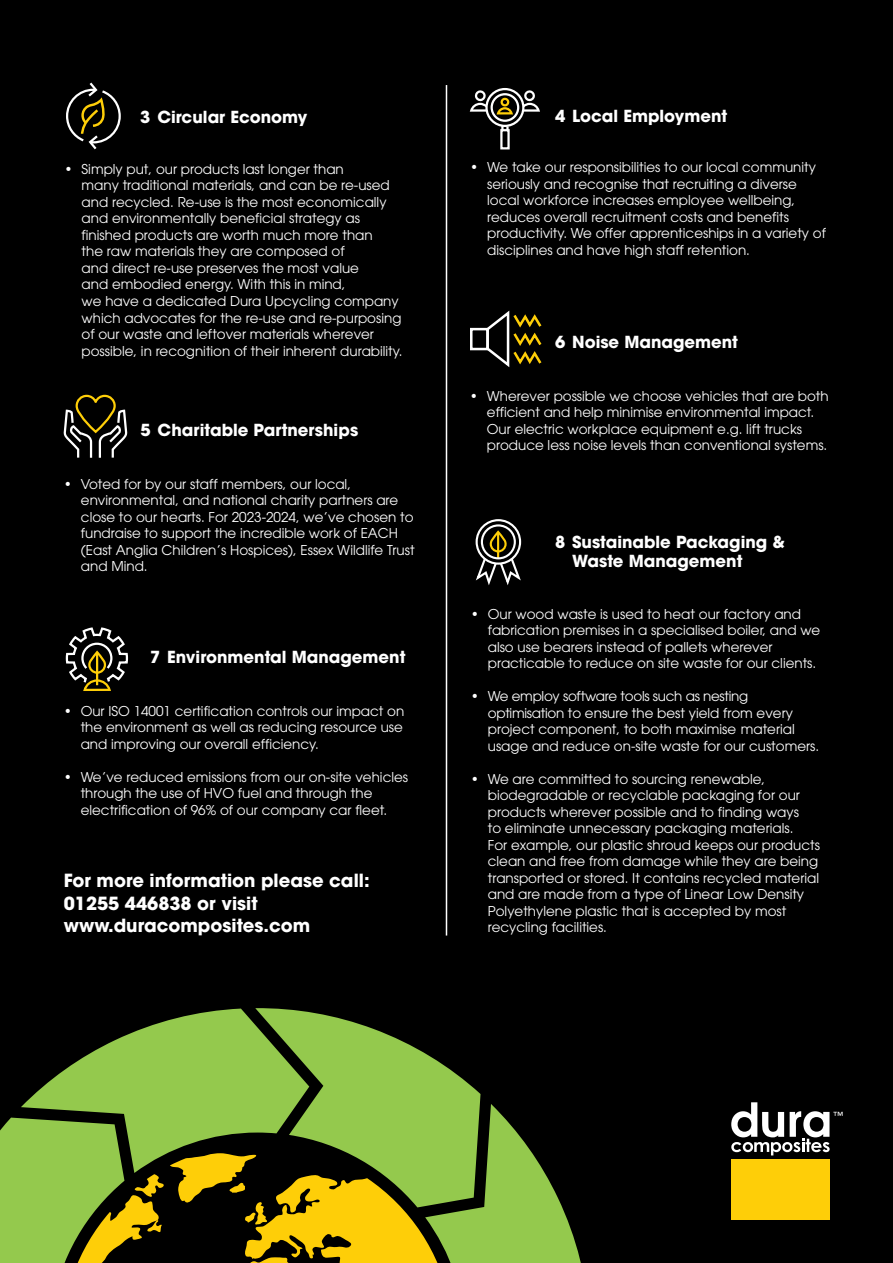
<style>
.page{position:relative;width:893px;height:1263px;background:#000}
.page>*{position:absolute;margin:0;border:0;box-sizing:border-box;transform-origin:0 0}
.t1{font:700 18px/22.5px "ITC Avant Garde Pro";color:#fff}
.t2{font:700 16.5px/19.5px "ITC Avant Garde Pro";color:#fff}
.t3{font:13.5px/16.5px "ITC Avant Garde Pro";color:#fff}
.t4{font:9.75px "Century Gothic Pro";color:#fff}
</style>
<div class="page">
<hr style="left:446px;top:85px;width:1px;height:850px;background:#fff">
<svg style="left:0;top:1008px;width:581px;height:255px"></svg>
<svg style="left:475px;top:532px;width:47px;height:53px"></svg>
<div style="left:481px;top:524px;width:35px;height:35px;border:2px solid #fff;border-radius:50%"></div>
<div style="left:476px;top:519px;width:45px;height:46px;border:2px solid #fff;border-radius:50%"></div>
<div style="left:470px;top:328px;width:19px;height:22px;border:3px solid #fff"></div>
<svg style="left:484px;top:310px;width:58px;height:58px"></svg>
<svg style="left:63px;top:394px;width:65px;height:64px"></svg>
<div style="left:485px;top:88px;width:39px;height:39px;border:2px solid #fff;border-radius:50%"></div>
<div style="left:491px;top:93px;width:28px;height:29px;border:2px solid #fff;border-radius:50%"></div>
<div style="left:500px;top:97px;width:10px;height:10px;border:2px solid #fece08;border-radius:3px"></div>
<div style="left:500px;top:129px;width:10px;height:20px;border:2px solid #fff"></div>
<svg style="left:495px;top:106px;width:19px;height:10px"></svg>
<svg style="left:469px;top:90px;width:20px;height:23px"></svg>
<svg style="left:520px;top:90px;width:20px;height:23px"></svg>
<svg style="left:501px;top:126px;width:8px;height:4px"></svg>
<svg style="left:66px;top:82px;width:55px;height:68px"></svg>
<svg style="left:65px;top:627px;width:64px;height:64px"></svg>
<div style="left:731px;top:1159px;width:98px;height:60px;background:#fece08"></div>
<svg style="left:731px;top:1102px;width:99px;height:53px"></svg>
<p class="t2" style="left:140px;top:107px;width:168px">3 Circular Economy</p>
<p class="t3" style="left:82px;top:161px;width:322px;text-indent:-17px">• Simply put, our products last longer than<br>many traditional materials, and can be re-used and recycled. Re-use is the most economically and environmentally beneficial strategy as finished products are worth much more than<br>the raw materials they are composed of<br>and direct re-use preserves the most value<br>and embodied energy. With this in mind,<br>we have a dedicated Dura Upcycling company which advocates for the re-use and re-purposing of our waste and leftover materials wherever possible, in recognition of their inherent durability.</p>
<p class="t2" style="left:141px;top:420px;width:219px">5 Charitable Partnerships</p>
<p class="t3" style="left:81px;top:475px;width:335px;text-indent:-17px">• Voted for by our staff members, our local, environmental, and national charity partners are close to our hearts. For 2023-2024, we’ve chosen to fundraise to support the incredible work of EACH (East Anglia Children’s Hospices), Essex Wildlife Trust and Mind.</p>
<p class="t2" style="left:150px;top:647px;width:257px">7 Environmental Management</p>
<p class="t3" style="left:81px;top:702px;width:325px;text-align:justify;text-indent:-17px">• Our ISO 14001 certification controls our impact on the environment as well as reducing resource use and improving our overall efficiency.</p>
<p class="t3" style="left:81px;top:768px;width:329px;text-indent:-17px">• We’ve reduced emissions from our on-site vehicles through the use of HVO fuel and through the electrification of 96% of our company car fleet.</p>
<h1 class="t1" style="left:64px;top:869px;width:307px">For more information please call:<br>01255 446838 or visit www.duracomposites.com</h1>
<p class="t2" style="left:555px;top:106px;width:174px">4 Local Employment</p>
<p class="t3" style="left:487px;top:159px;width:340px;text-indent:-17px">• We take our responsibilities to our local community seriously and recognise that recruiting a diverse local workforce increases employee wellbeing, reduces overall recruitment costs and benefits productivity. We offer apprenticeships in a variety of disciplines and have high staff retention.</p>
<p class="t2" style="left:555px;top:332px;width:184px">6 Noise Management</p>
<p class="t3" style="left:487px;top:387px;width:343px;text-indent:-17px">• Wherever possible we choose vehicles that are both efficient and help minimise environmental impact.<br>Our electric workplace equipment e.g. lift trucks produce less noise levels than conventional systems.</p>
<p class="t2" style="left:572px;top:532px;width:214px;text-indent:-17px">8 Sustainable Packaging &amp;<br>Waste Management</p>
<p class="t3" style="left:488px;top:605px;width:334px;text-indent:-17px">• Our wood waste is used to heat our factory and fabrication premises in a specialised boiler, and we also use bearers instead of pallets wherever practicable to reduce on site waste for our clients.</p>
<p class="t3" style="left:488px;top:688px;width:333px;text-indent:-17px">• We employ software tools such as nesting optimisation to ensure the best yield from every project component, to both maximise material usage and reduce on-site waste for our customers.</p>
<p class="t3" style="left:488px;top:770px;width:334px;text-indent:-17px">• We are committed to sourcing renewable, biodegradable or recyclable packaging for our products wherever possible and to finding ways<br>to eliminate unnecessary packaging materials.<br>For example, our plastic shroud keeps our products clean and free from damage while they are being transported or stored. It contains recycled material and are made from a type of Linear Low Density Polyethylene plastic that is accepted by most recycling facilities.</p>
<p class="t4" style="left:834px;top:1110px;width:11px">™</p>
</div>
